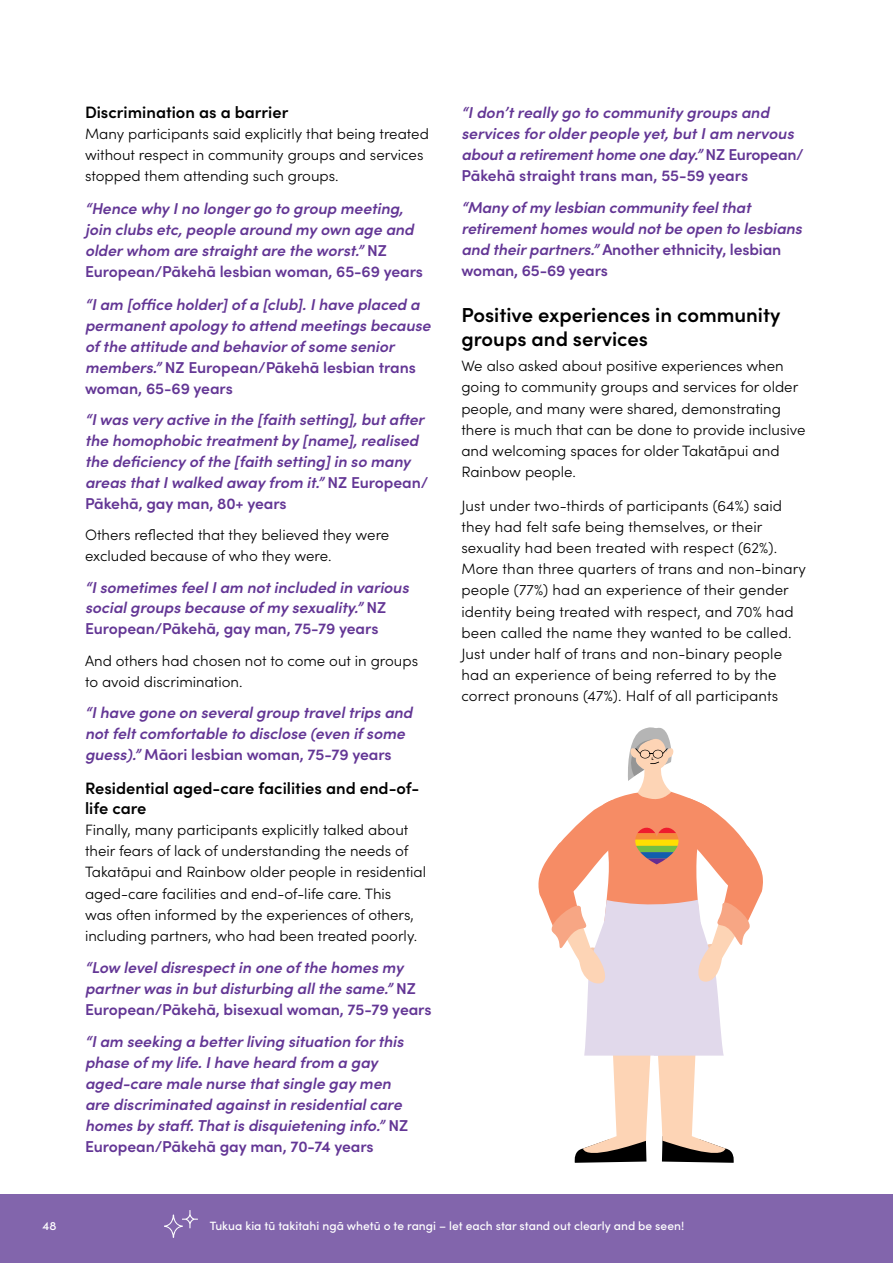
<style>
.page{position:relative;width:893px;height:1263px;background:#fff}
.page>*{position:absolute;margin:0;border:0;box-sizing:border-box;transform-origin:0 0}
.t1{font:600 20.25px/24.2px "Sofia Pro";color:#000}
.t2{font:600 16.5px/19.6px "Sofia Pro";color:#000}
.t3{font:italic 600 15.75px/20.9px "Sofia Pro";letter-spacing:-.005em;color:#633695}
.t4{font:300 15px/21.1px "Sofia Pro";color:#000}
.t5{font:500 12px "Sofia Pro";color:#fff}
.s1{font-style:normal}
</style>
<div class="page">
<div style="left:0;top:1194px;width:893px;height:69px;background:#8265ac"></div>
<svg style="left:164px;top:1210px;width:34px;height:28px"></svg>
<svg style="left:538px;top:727px;width:225px;height:436px"></svg>
<p class="t2" style="left:85px;top:101px;width:205px">Discrimination as a barrier</p>
<p class="t4" style="left:85px;top:123px;width:345px">Many participants said explicitly that being treated without respect in community groups and services stopped them attending such groups.</p>
<p class="t3" style="left:85px;top:197px;width:340px">“Hence why I no longer go to group meeting, join clubs etc, people around my own age and older whom are straight are the worst.” <span class="s1">NZ European/Pākehā lesbian woman, 65-69 years</span></p>
<p class="t3" style="left:85px;top:293px;width:347px">“I am [office holder] of a [club]. I have placed a permanent apology to attend meetings because of the attitude and behavior of some senior members.” <span class="s1">NZ European/Pākehā lesbian trans woman, 65-69 years</span></p>
<p class="t3" style="left:85px;top:408px;width:345px">“I was very active in the [faith setting], but after the homophobic treatment by [name], realised the deficiency of the [faith setting] in so many areas that I walked away from it.” <span class="s1">NZ European/ Pākehā, gay man, 80+ years</span></p>
<p class="t4" style="left:85px;top:524px;width:306px">Others reflected that they believed they were excluded because of who they were.</p>
<p class="t3" style="left:85px;top:575px;width:325px">“I sometimes feel I am not included in various social groups because of my sexuality.” <span class="s1">NZ<br>European/Pākehā, gay man, 75-79 years</span></p>
<p class="t4" style="left:85px;top:649px;width:335px">And others had chosen not to come out in groups to avoid discrimination.</p>
<p class="t3" style="left:85px;top:701px;width:329px">“I have gone on several group travel trips and not felt comfortable to disclose (even if some guess).” <span class="s1">Māori lesbian woman, 75-79 years</span></p>
<p class="t2" style="left:85px;top:777px;width:336px">Residential aged-care facilities and end-of&shy;life care</p>
<p class="t4" style="left:85px;top:818px;width:343px">Finally, many participants explicitly talked about their fears of lack of understanding the needs of Takatāpui and Rainbow older people in residential aged-care facilities and end-of-life care. This<br>was often informed by the experiences of others, including partners, who had been treated poorly.</p>
<p class="t3" style="left:85px;top:955px;width:348px">“Low level disrespect in one of the homes my partner was in but disturbing all the same.” <span class="s1">NZ<br>European/Pākehā, bisexual woman, 75-79 years</span></p>
<p class="t3" style="left:85px;top:1029px;width:325px">“I am seeking a better living situation for this phase of my life. I have heard from a gay aged-care male nurse that single gay men are discriminated against in residential care homes by staff. That is disquietening info.” <span class="s1">NZ European/Pākehā gay man, 70-74 years</span></p>
<p class="t3" style="left:461px;top:100px;width:344px">“I don’t really go to community groups and services for older people yet, but I am nervous about a retirement home one day.” <span class="s1">NZ European/ Pākehā straight trans man, 55-59 years</span></p>
<p class="t3" style="left:461px;top:196px;width:342px">“Many of my lesbian community feel that retirement homes would not be open to lesbians and their partners.” <span class="s1">Another ethnicity, lesbian woman, 65-69 years</span></p>
<p class="t1" style="left:461px;top:301px;width:320px">Positive experiences in community groups and services</p>
<p class="t4" style="left:461px;top:355px;width:346px">We also asked about positive experiences when going to community groups and services for older people, and many were shared, demonstrating there is much that can be done to provide inclusive and welcoming spaces for older Takatāpui and Rainbow people.</p>
<p class="t4" style="left:461px;top:494px;width:346px">Just under two-thirds of participants (64%) said they had felt safe being themselves, or their sexuality had been treated with respect (62%).<br>More than three quarters of trans and non-binary people (77%) had an experience of their gender identity being treated with respect, and 70% had been called the name they wanted to be called.<br>Just under half of trans and non-binary people had an experience of being referred to by the correct pronouns (47%). Half of all participants</p>
<p class="t5" style="left:43px;top:1217px;width:15px">48</p>
<p class="t5" style="left:210px;top:1217px;width:476px">Tukua kia tū takitahi ngā whetū o te rangi – let each star stand out clearly and be seen!</p>
</div>
